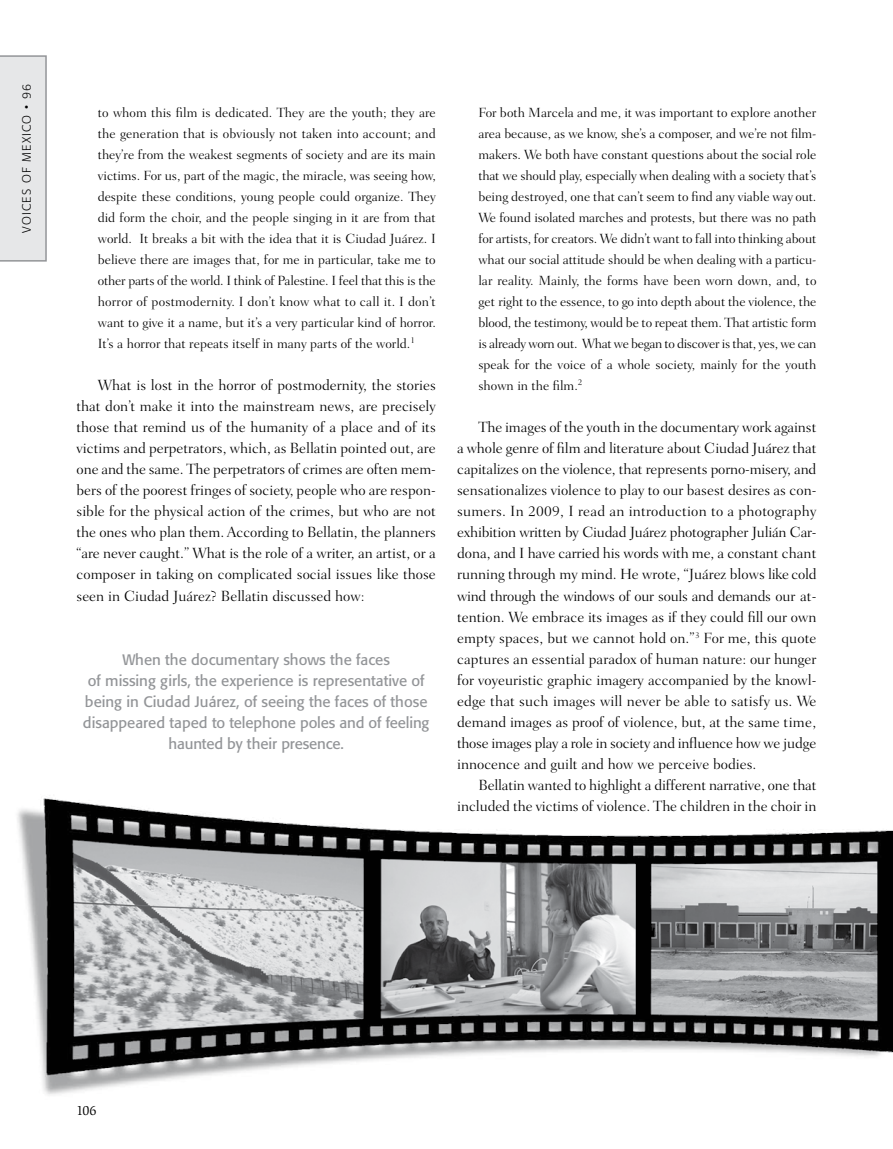
<style>
.page{position:relative;width:893px;height:1149px;background:#fff}
.page>*{position:absolute;margin:0;border:0;box-sizing:border-box;transform-origin:0 0}
.t1{font:300 15px/21px "Fairfield LH";letter-spacing:-.005em;color:#000;text-align:justify}
.t2{font:15px/21px "Formata";color:#939598;text-align:center}
.t3{font:300 13.5px/21px "Fairfield LH";color:#000;text-align:justify}
.t4{font:13.5px "Slimbach";color:#000}
.t5{font:300 12px "Formata";letter-spacing:.1em;color:#000}
.s1{font-family:"Formata Light SC800";font-weight:400}
</style>
<div class="page">
<div style="left:0;top:55px;width:47px;height:206px;background:#e6e7e8"></div>
<img style="left:17px;top:798px;width:876px;height:297px">
<p class="t5" style="left:20px;top:233px;width:150px;rotate:-90deg">Voices of Mexico • <span class="s1">96</span></p>
<p class="t3" style="left:98px;top:102px;width:340px">to whom this film is dedicated. They are the youth; they are the generation that is obviously not taken into account; and they’re from the weakest segments of society and are its main victims. For us, part of the magic, the miracle, was seeing how, despite these conditions, young people could organize. They did form the choir, and the people singing in it are from that world. It breaks a bit with the idea that it is Ciudad Juárez. I believe there are images that, for me in particular, take me to other parts of the world. I think of Palestine. I feel that this is the horror of postmodernity. I don’t know what to call it. I don’t want to give it a name, but it’s a very particular kind of horror.<br>It’s a horror that repeats itself in many parts of the world.<sup>1</sup></p>
<p class="t1" style="left:77px;top:375px;width:361px;text-indent:21px">What is lost in the horror of postmodernity, the stories that don’t make it into the mainstream news, are precisely those that remind us of the humanity of a place and of its victims and perpetrators, which, as Bellatin pointed out, are one and the same. The perpetrators of crimes are often mem&shy;bers of the poorest fringes of society, people who are respon&shy;sible for the physical action of the crimes, but who are not the ones who plan them. According to Bellatin, the planners “are never caught.” What is the role of a writer, an artist, or a composer in taking on complicated social issues like those seen in Ciudad Juárez? Bellatin discussed how:</p>
<p class="t2" style="left:83px;top:649px;width:348px">When the documentary shows the faces<br>of missing girls, the experience is representative of being in Ciudad Juárez, of seeing the faces of those disappeared taped to telephone poles and of feeling haunted by their presence.</p>
<p class="t3" style="left:478px;top:102px;width:340px">For both Marcela and me, it was important to explore another area because, as we know, she’s a composer, and we’re not film&shy;makers. We both have constant questions about the social role that we should play, especially when dealing with a society that’s being destroyed, one that can’t seem to find any viable way out.<br>We found isolated marches and protests, but there was no path for artists, for creators. We didn’t want to fall into thinking about what our social attitude should be when dealing with a particu&shy;lar reality. Mainly, the forms have been worn down, and, to get right to the essence, to go into depth about the violence, the blood, the testimony, would be to repeat them. That artistic form is already worn out. What we began to discover is that, yes, we can speak for the voice of a whole society, mainly for the youth shown in the film.<sup>2</sup></p>
<p class="t1" style="left:457px;top:417px;width:361px;text-indent:21px">The images of the youth in the documentary work against a whole genre of film and literature about Ciudad Juárez that capitalizes on the violence, that represents porno-misery, and sensationalizes violence to play to our basest desires as con&shy;sumers. In 2009, I read an introduction to a photography exhibition written by Ciudad Juárez photographer Julián Car&shy;dona, and I have carried his words with me, a constant chant running through my mind. He wrote, “Juárez blows like cold wind through the windows of our souls and demands our at&shy;tention. We embrace its images as if they could fill our own empty spaces, but we cannot hold on.”<sup>3</sup> For me, this quote captures an essential paradox of human nature: our hunger for voyeuristic graphic imagery accompanied by the knowl&shy;edge that such images will never be able to satisfy us. We demand images as proof of violence, but, at the same time, those images play a role in society and influence how we judge innocence and guilt and how we perceive bodies.</p>
<p class="t1" style="left:457px;top:774px;width:361px;text-align:right">Bellatin wanted to highlight a different narrative, one that included the victims of violence. The children in the choir in</p>
<p class="t4" style="left:77px;top:1102px;width:21px">106</p>
</div>
